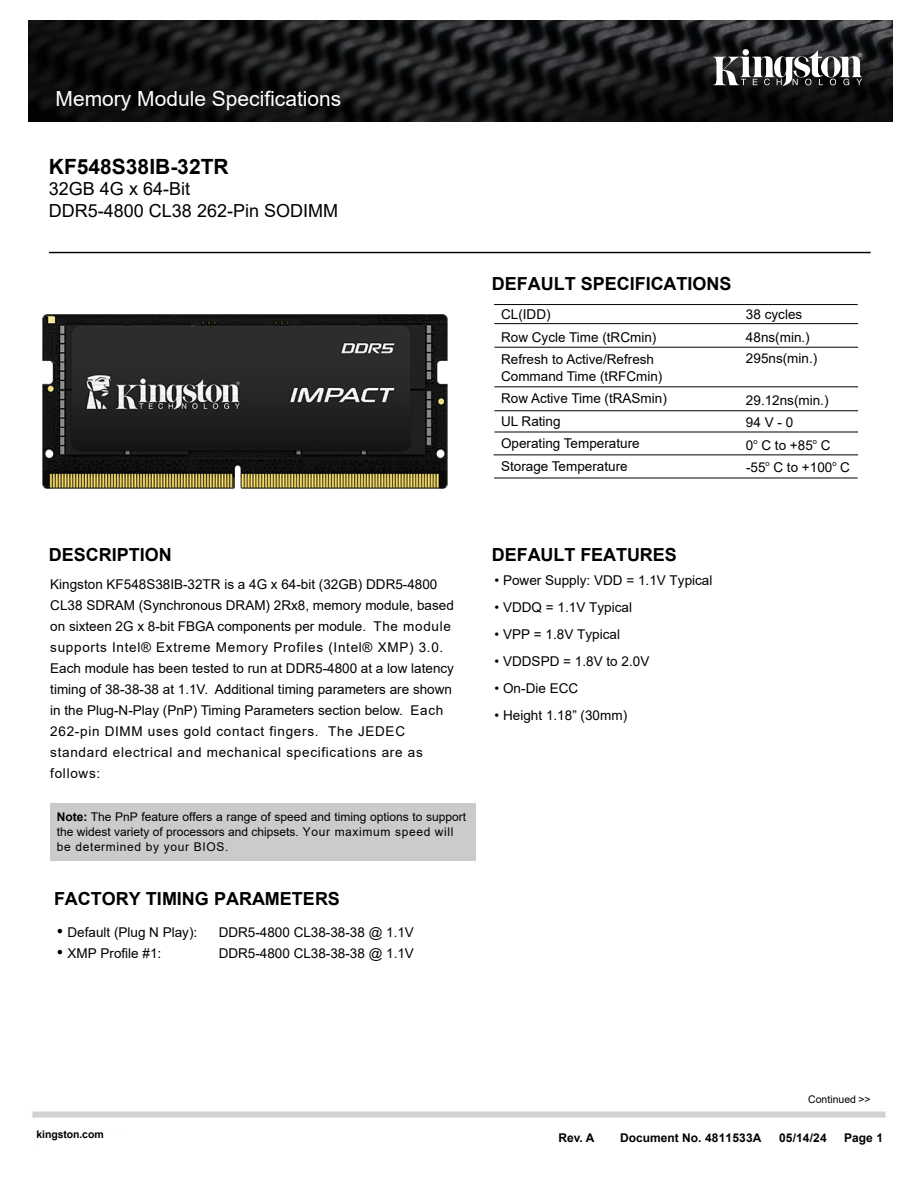
<style>
.page{position:relative;width:918px;height:1188px;background:#fff}
.page>*{position:absolute;margin:0;border:0;box-sizing:border-box;transform-origin:0 0}
.t1{font:700 21px "Arial";color:#000}
.t2{font:20.85px "Arial";color:#fff}
.t3{font:700 18px "Arial";color:#000}
.t4{font:18px/21.6px "Arial";color:#000}
.t5{font:13.5px/22.5px "Arial";color:#000}
.t6{font:12px/15px "Arial";color:#000}
.t7{font:700 12px "Arial";color:#000}
.t8{font:700 10.5px "Arial";letter-spacing:-.01em;color:#000}
.t9{font:10.5px "Arial";color:#000}
.s1{font-weight:700}
.s2{font-family:"Times New Roman";font-size:18px}
</style>
<div class="page">
<hr style="left:49px;top:252px;width:822px;height:1px;background:#000">
<hr style="left:494px;top:323px;width:364px;height:1px;background:#000">
<hr style="left:494px;top:347px;width:364px;height:1px;background:#000">
<hr style="left:494px;top:386px;width:364px;height:1px;background:#000">
<hr style="left:494px;top:410px;width:364px;height:1px;background:#000">
<hr style="left:494px;top:478px;width:364px;height:1px;background:#000">
<hr style="left:494px;top:432px;width:364px;height:1px;background:#000">
<hr style="left:494px;top:455px;width:364px;height:1px;background:#000">
<hr style="left:494px;top:304px;width:364px;height:1px;background:#000">
<div style="left:51px;top:803px;width:425px;height:57px;background:#cccbcb"></div>
<img style="left:29px;top:20px;width:863px;height:101px">
<svg style="left:713px;top:49px;width:150px;height:37px"></svg>
<img style="left:43px;top:314px;width:405px;height:175px">
<h2 class="t2" style="left:56px;top:84px;width:287px">Memory Module Specifications</h2>
<h1 class="t1" style="left:49px;top:152px;width:181px">KF548S38IB-32TR</h1>
<h3 class="t4" style="left:49px;top:178px;width:291px">32GB 4G x 64-Bit<br>DDR5-4800 CL38 262-Pin SODIMM</h3>
<h3 class="t3" style="left:492px;top:271px;width:241px">DEFAULT SPECIFICATIONS</h3>
<p class="t5" style="left:501px;top:303px;width:157px">CL(IDD)<br>Row Cycle Time (tRCmin)<br>Refresh to Active/Refresh</p>
<p class="t5" style="left:501px;top:365px;width:167px">Command Time (tRFCmin)<br>Row Active Time (tRASmin)<br>UL Rating<br>Operating Temperature<br>Storage Temperature</p>
<p class="t5" style="left:746px;top:303px;width:65px">38 cycles<br>48ns(min.)</p>
<p class="t5" style="left:746px;top:347px;width:73px">295ns(min.)</p>
<p class="t5" style="left:746px;top:389px;width:106px">29.12ns(min.)<br>94 V - 0<br>0<sup>o</sup> C to +85<sup>o</sup> C -55<sup>o</sup> C to +100<sup>o</sup> C</p>
<h3 class="t3" style="left:49px;top:542px;width:125px">DESCRIPTION</h3>
<p class="t5" style="left:50px;top:574px;width:405px;line-height:21px">Kingston KF548S38IB-32TR is a 4G x 64-bit (32GB) DDR5-4800<br>CL38 SDRAM (Synchronous DRAM) 2Rx8, memory module, based on sixteen 2G x 8-bit FBGA components per module. The module supports Intel® Extreme Memory Profiles (Intel® XMP) 3.0.<br>Each module has been tested to run at DDR5-4800 at a low latency timing of 38-38-38 at 1.1V. Additional timing parameters are shown in the Plug-N-Play (PnP) Timing Parameters section below. Each 262-pin DIMM uses gold contact fingers. The JEDEC standard electrical and mechanical specifications are as follows:</p>
<p class="t6" style="left:57px;top:809px;width:411px"><span class="s1">Note:</span> The PnP feature offers a range of speed and timing options to support the widest variety of processors and chipsets. Your maximum speed will be determined by your BIOS.</p>
<h3 class="t3" style="left:54px;top:886px;width:288px">FACTORY TIMING PARAMETERS</h3>
<p class="t5" style="left:57px;top:920px;width:142px"><span class="s2">•</span> Default (Plug N Play):</p>
<p class="t5" style="left:219px;top:920px;width:197px">DDR5-4800 CL38-38-38 @ 1.1V</p>
<p class="t5" style="left:57px;top:942px;width:106px"><span class="s2">•</span> XMP Profile #1:</p>
<p class="t5" style="left:219px;top:942px;width:197px">DDR5-4800 CL38-38-38 @ 1.1V</p>
<h3 class="t3" style="left:492px;top:542px;width:186px">DEFAULT FEATURES</h3>
<p class="t5" style="left:495px;top:568px;width:219px">• Power Supply: VDD = 1.1V Typical</p>
<p class="t5" style="left:495px;top:595px;width:139px">• VDDQ = 1.1V Typical</p>
<p class="t5" style="left:495px;top:622px;width:127px">• VPP = 1.8V Typical</p>
<p class="t5" style="left:495px;top:649px;width:156px">• VDDSPD = 1.8V to 2.0V</p>
<p class="t5" style="left:495px;top:676px;width:85px">• On-Die ECC</p>
<p class="t5" style="left:495px;top:703px;width:134px">• Height 1.18” (30mm)</p>
<p class="t9" style="left:808px;top:1092px;width:64px">Continued &gt;&gt;</p>
<p class="t8" style="left:36px;top:1127px;width:69px">kingston.com</p>
<p class="t7" style="left:558px;top:1129px;width:38px">Rev. A</p>
<p class="t7" style="left:620px;top:1129px;width:143px">Document No. 4811533A</p>
<p class="t7" style="left:779px;top:1129px;width:49px">05/14/24</p>
<p class="t7" style="left:844px;top:1129px;width:40px">Page 1</p>
</div>
